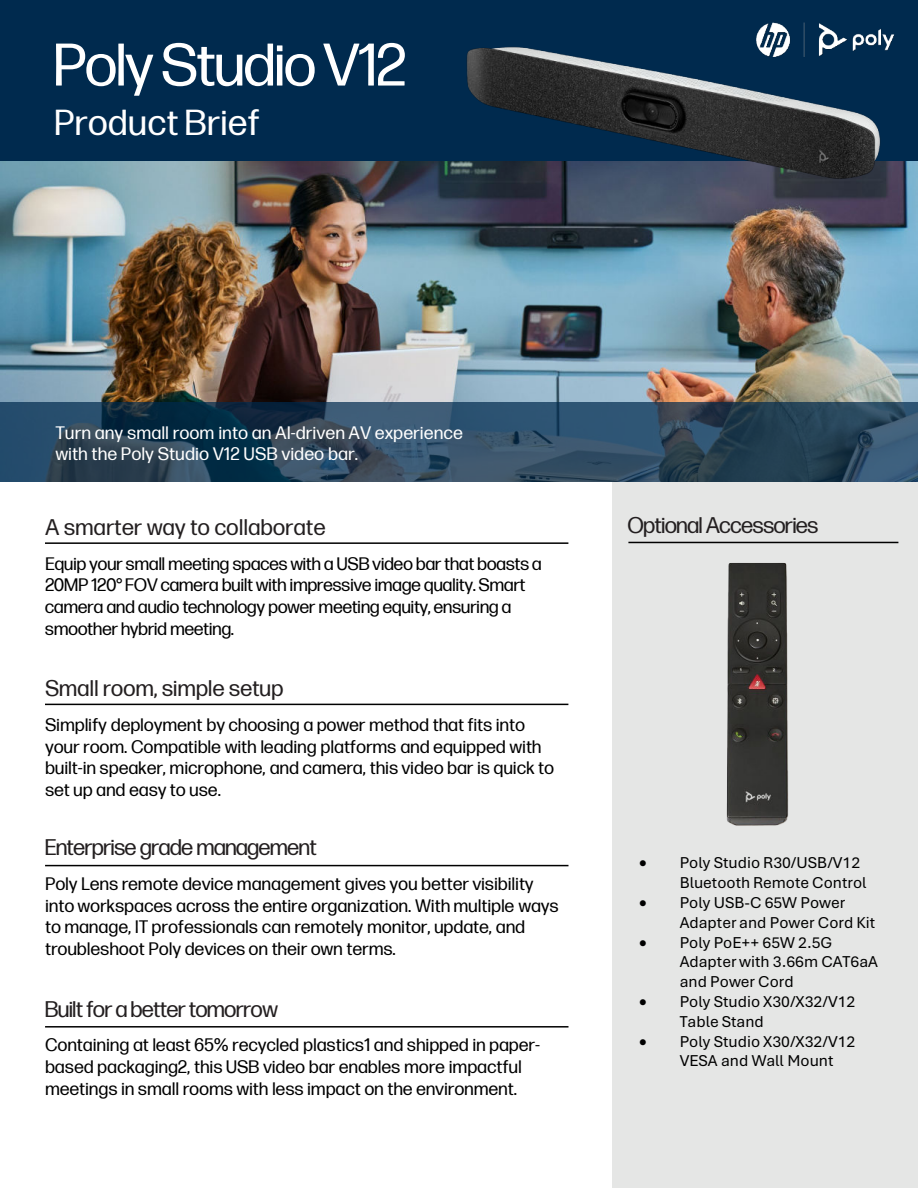
<style>
.page{position:relative;width:918px;height:1188px;background:#fff}
.page>*{position:absolute;margin:0;border:0;box-sizing:border-box;transform-origin:0 0}
.t1{font:60px "Forma DJR Display";letter-spacing:-.005em;color:#fff}
.t2{font:36px "Forma DJR Micro";letter-spacing:-.005em;color:#fff}
.t3{font:22.5px "Forma DJR Display";letter-spacing:-.01em;color:#231f20}
.t4{font:22.5px "Forma DJR Micro";letter-spacing:-.01em;color:#231f20}
.t5{font:18px/21.6px "Forma DJR Micro";letter-spacing:-.015em;color:#000}
.t6{font:18px/21.6px "Forma DJR Micro";color:#fff}
.t7{font:16.5px/19.8px "Aptos";color:#000}
</style>
<div class="page">
<div style="left:612px;top:481px;width:306px;height:707px;background:#e5e6e5"></div>
<img style="left:0;top:161px;width:918px;height:241px">
<div style="left:0;top:0;width:918px;height:161px;background:#002a4e"></div>
<div style="left:0;top:402px;width:918px;height:79px;background:#002a4e;opacity:.7"></div>
<img style="left:451px;top:47px;width:447px;height:255px">
<hr style="left:45px;top:542px;width:523px;height:2px;background:#000">
<hr style="left:45px;top:704px;width:523px;height:1px;background:#000">
<hr style="left:45px;top:865px;width:524px;height:1px;background:#000">
<hr style="left:45px;top:1026px;width:524px;height:2px;background:#000">
<img style="left:702px;top:22px;width:196px;height:88px">
<img style="left:628px;top:541px;width:271px;height:285px">
<h1 class="t1" style="left:54px;top:43px;width:353px">Poly StudioV12</h1>
<h2 class="t2" style="left:54px;top:109px;width:208px">Product Brief</h2>
<p class="t6" style="left:55px;top:423px;width:409px">Turn any small room into an AI-driven AV experience with the Poly Studio V12 USB video bar.</p>
<p class="t4" style="left:45px;top:518px;width:282px">A smarter way to collaborate</p>
<p class="t5" style="left:45px;top:554px;width:498px">Equip your small meeting spaces with a USB video bar that boasts a 20MP 120° FOV camera built with impressive image quality. Smart camera and audio technology power meeting equity, ensuring a smoother hybrid meeting.</p>
<p class="t4" style="left:45px;top:680px;width:240px">Small room, simple setup</p>
<p class="t5" style="left:45px;top:715px;width:511px">Simplify deployment by choosing a power method that fits into your room. Compatible with leading platforms and equipped with built-in speaker, microphone, and camera, this video bar is quick to set up and easy to use.</p>
<p class="t3" style="left:45px;top:839px;width:273px">Enterprise grade management</p>
<p class="t5" style="left:45px;top:875px;width:515px">Poly Lens remote device management gives you better visibility into workspaces across the entire organization. With multiple ways to manage, IT professionals can remotely monitor, update, and troubleshoot Poly devices on their own terms.</p>
<p class="t3" style="left:45px;top:1000px;width:234px">Built for a better tomorrow</p>
<p class="t5" style="left:45px;top:1036px;width:496px">Containing at least 65% recycled plastics1 and shipped in paper&shy;based packaging2, this USB video bar enables more impactful meetings in small rooms with less impact on the environment.</p>
<p class="t3" style="left:628px;top:517px;width:192px">Optional Accessories</p>
<p class="t7" style="left:680px;top:854px;width:188px;text-indent:-40px">• Poly Studio R30/USB/V12<br>Bluetooth Remote Control</p>
<p class="t7" style="left:680px;top:894px;width:197px;text-indent:-41px">• Poly USB-C 65W Power<br>Adapter and Power Cord Kit</p>
<p class="t7" style="left:680px;top:934px;width:200px;text-indent:-41px">• Poly PoE++ 65W 2.5G<br>Adapter with 3.66m CAT6aA and Power Cord</p>
<p class="t7" style="left:680px;top:993px;width:177px;text-indent:-41px">• Poly Studio X30/X32/V12<br>Table Stand</p>
<p class="t7" style="left:680px;top:1033px;width:177px;text-indent:-41px">• Poly Studio X30/X32/V12<br>VESA and Wall Mount</p>
</div>
